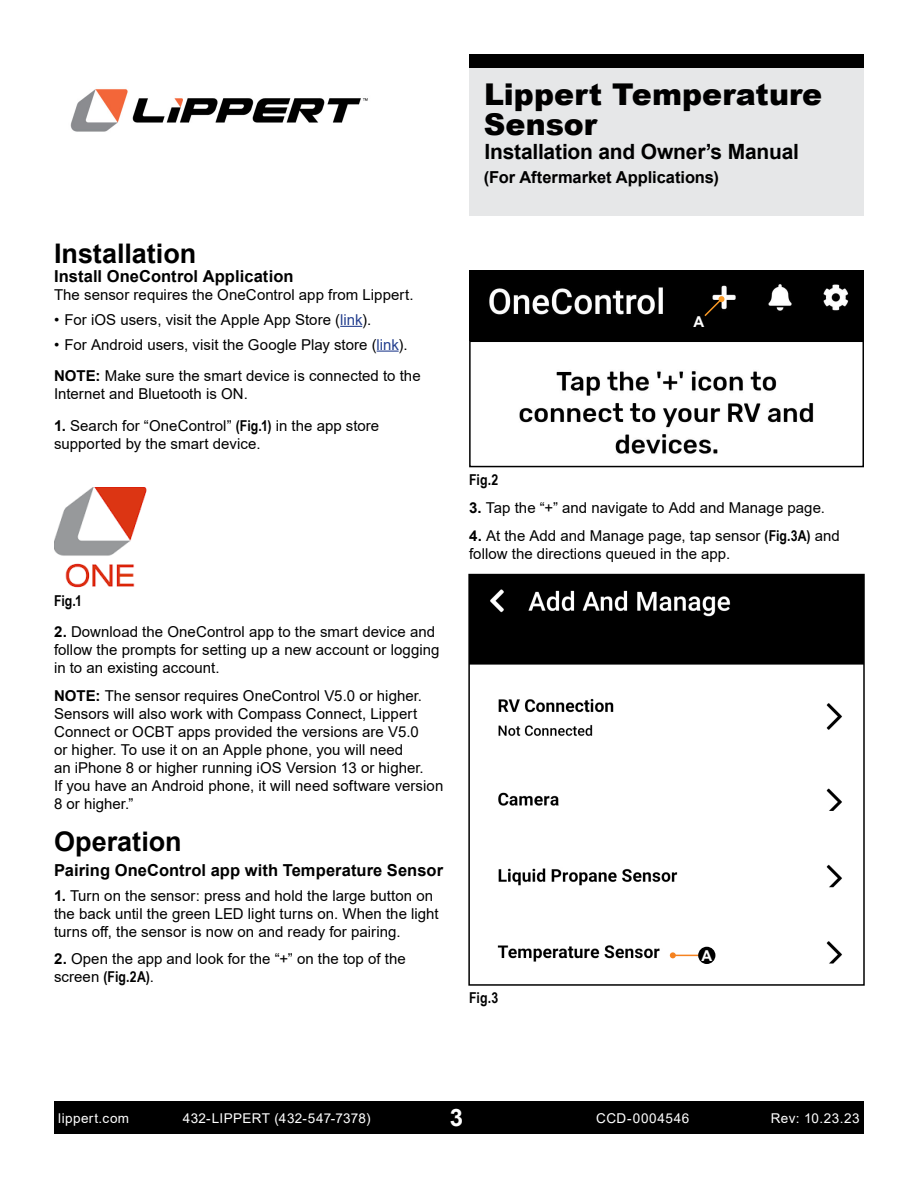
<style>
.page{position:relative;width:918px;height:1188px;background:#fff}
.page>*{position:absolute;margin:0;border:0;box-sizing:border-box;transform-origin:0 0}
.t1{font:900 30px/30px "Arial";letter-spacing:.005em;color:#000}
.t2{font:700 27px "Arial";color:#000}
.t3{font:700 24px "Arial";color:#fff}
.t4{font:700 21px "Arial";letter-spacing:-.01em;color:#000}
.t5{font:700 16.5px "Arial";letter-spacing:.005em;color:#000}
.t6{font:15px/18px "Arial";letter-spacing:.005em;color:#000}
.t7{font:700 15px "Arial Narrow";letter-spacing:.01em;color:#000}
.t8{font:700 15px "Arial";color:#fff}
.t9{font:13.5px "Arial";letter-spacing:.035em;color:#fff}
.s1{color:#25408f}
.s2{font-weight:700}
.s3{font-family:"Arial Narrow";font-weight:700}
.s4{font-family:"Arial";font-weight:400}
</style>
<div class="page">
<div style="left:54px;top:1102px;width:810px;height:32px;background:#000"></div>
<img style="left:70px;top:89px;width:298px;height:43px">
<div style="left:469px;top:54px;width:395px;height:162px;background:#e6e7e8"></div>
<div style="left:469px;top:54px;width:395px;height:14px;background:#000"></div>
<img style="left:469px;top:270px;width:395px;height:184px">
<svg style="left:340px;top:326px;width:22px;height:1px"></svg>
<svg style="left:377px;top:351px;width:22px;height:1px"></svg>
<img style="left:54px;top:487px;width:93px;height:101px">
<img style="left:471px;top:577px;width:391px;height:387px">
<div style="left:468px;top:574px;width:397px;height:412px;border:2px solid #000"></div>
<hr style="left:673px;top:955px;width:34px;height:1px;background:#f58220">
<svg style="left:670px;top:952px;width:6px;height:6px"></svg>
<div style="left:698px;top:947px;width:17px;height:17px;background:#000;border-radius:50%"></div>
<svg style="left:697px;top:296px;width:28px;height:27px"></svg>
<div style="left:690px;top:313px;width:17px;height:17px;background:#000;border-radius:50%"></div>
<div style="left:469px;top:341px;width:395px;height:126px;border:2px solid #000"></div>
<h2 class="t2" style="left:54px;top:234px;width:144px">Installation</h2>
<p class="t5" style="left:54px;top:265px;width:241px">Install OneControl Application</p>
<p class="t6" style="left:54px;top:286px;width:361px">The sensor requires the OneControl app from Lippert.</p>
<p class="t6" style="left:54px;top:310px;width:319px">• For iOS users, visit the Apple App Store (<span class="s1">link</span>).</p>
<p class="t6" style="left:54px;top:328px;width:368px;line-height:31.5px">• For Android users, visit the Google Play store (<span class="s1">link</span>).<br><span class="s2">NOTE:</span> Make sure the smart device is connected to the</p>
<p class="t6" style="left:54px;top:385px;width:196px">Internet and Bluetooth is ON.</p>
<p class="t6" style="left:54px;top:416px;width:327px"><span class="s2">1.</span> Search for “OneControl” <span class="s3">(Fig.1)</span> in the app store supported by the smart device.</p>
<p class="t7" style="left:54px;top:590px;width:29px">Fig.1</p>
<p class="t6" style="left:54px;top:623px;width:387px"><span class="s2">2.</span> Download the OneControl app to the smart device and follow the prompts for setting up a new account or logging in to an existing account.</p>
<p class="t6" style="left:54px;top:686px;width:391px"><span class="s2">NOTE:</span> The sensor requires OneControl V5.0 or higher.<br>Sensors will also work with Compass Connect, Lippert Connect or OCBT apps provided the versions are V5.0<br>or higher. To use it on an Apple phone, you will need<br>an iPhone 8 or higher running iOS Version 13 or higher.<br>If you have an Android phone, it will need software version 8 or higher.”</p>
<h2 class="t2" style="left:54px;top:822px;width:129px">Operation</h2>
<p class="t5" style="left:54px;top:859px;width:391px">Pairing OneControl app with Temperature Sensor</p>
<p class="t6" style="left:54px;top:886px;width:386px"><span class="s2">1.</span> Turn on the sensor: press and hold the large button on the back until the green LED light turns on. When the light turns off, the sensor is now on and ready for pairing.</p>
<p class="t6" style="left:54px;top:950px;width:353px"><span class="s2">2.</span> Open the app and look for the “+” on the top of the</p>
<p class="t7" style="left:54px;top:966px;width:101px"><span class="s4">screen</span> (Fig.2A)<span class="s4">.</span></p>
<h1 class="t1" style="left:484px;top:79px;width:340px">Lippert Temperature<br>Sensor</h1>
<h3 class="t4" style="left:484px;top:137px;width:316px">Installation and Owner’s Manual</h3>
<p class="t5" style="left:484px;top:166px;width:236px">(For Aftermarket Applications)</p>
<p class="t7" style="left:469px;top:468px;width:31px">Fig.2</p>
<p class="t8" style="left:693px;top:311px;width:12px">A</p>
<p class="t6" style="left:469px;top:499px;width:357px"><span class="s2">3.</span> Tap the “+” and navigate to Add and Manage page.</p>
<p class="t6" style="left:469px;top:527px;width:372px"><span class="s2">4.</span> At the Add and Manage page, tap sensor <span class="s3">(Fig.3A)</span> and follow the directions queued in the app.</p>
<p class="t7" style="left:469px;top:987px;width:31px">Fig.3</p>
<p class="t8" style="left:701px;top:945px;width:12px">A</p>
<p class="t9" style="left:58px;top:1109px;width:72px">lippert.com</p>
<p class="t9" style="left:183px;top:1109px;width:189px">432-LIPPERT (432-547-7378)</p>
<h3 class="t3" style="left:450px;top:1100px;width:15px">3</h3>
<p class="t9" style="left:771px;top:1109px;width:90px">Rev: 10.23.23</p>
<p class="t9" style="left:596px;top:1109px;width:95px">CCD-0004546</p>
</div>
